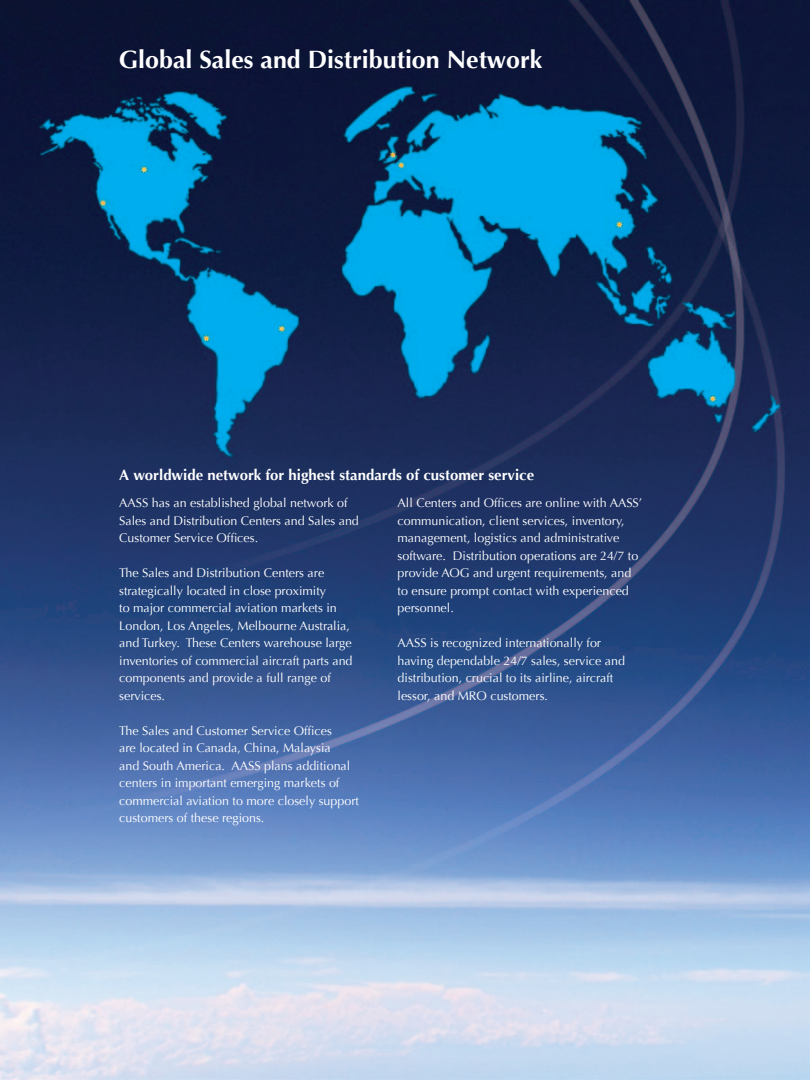
<style>
.page{position:relative;width:810px;height:1080px;background:#fff}
.page>*{position:absolute;margin:0;border:0;box-sizing:border-box;transform-origin:0 0}
.t1{font:700 25px "Optima";color:#fff}
.t2{font:700 15px "Optima";color:#fff}
.t3{font:12.5px/17.5px "Optima";color:#fff}
</style>
<div class="page">
<img style="left:0;top:0;width:810px;height:1080px">
<h1 class="t1" style="left:119px;top:45px;width:425px">Global Sales and Distribution Network</h1>
<p class="t2" style="left:119px;top:466px;width:416px">A worldwide network for highest standards of customer service</p>
<p class="t3" style="left:119px;top:495px;width:241px">AASS has an established global network of<br>Sales and Distribution Centers and Sales and<br>Customer Service Offices.</p>
<p class="t3" style="left:119px;top:565px;width:235px">The Sales and Distribution Centers are strategically located in close proximity<br>to major commercial aviation markets in London, Los Angeles, Melbourne Australia, and Turkey. These Centers warehouse large inventories of commercial aircraft parts and components and provide a full range of services.</p>
<p class="t3" style="left:119px;top:722px;width:241px">The Sales and Customer Service Offices<br>are located in Canada, China, Malaysia<br>and South America. AASS plans additional centers in important emerging markets of commercial aviation to more closely support customers of these regions.</p>
<p class="t3" style="left:398px;top:495px;width:246px">All Centers and Offices are online with AASS’ communication, client services, inventory, management, logistics and administrative software. Distribution operations are 24/7 to provide AOG and urgent requirements, and to ensure prompt contact with experienced personnel.</p>
<p class="t3" style="left:398px;top:635px;width:229px">AASS is recognized internationally for having dependable 24/7 sales, service and distribution, crucial to its airline, aircraft lessor, and MRO customers.</p>
</div>
